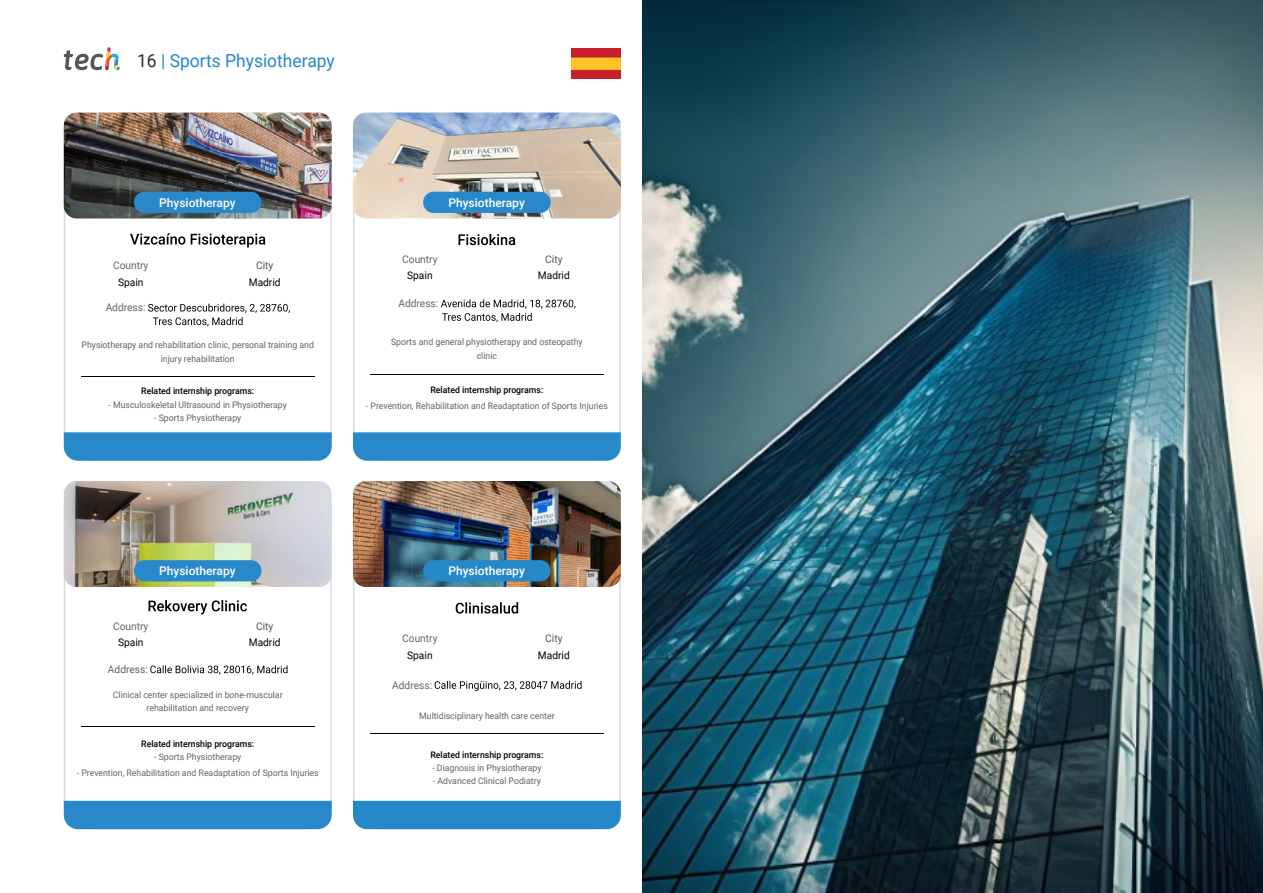
<style>
.page{position:relative;width:1263px;height:893px;background:#fff}
.page>*{position:absolute;margin:0;border:0;box-sizing:border-box;transform-origin:0 0}
.t1{font:18px "Roboto";color:#2488c9}
.t2{font:500 12px "Roboto";color:#fff}
.t3{font:10.5px "Roboto";color:#61646a}
.t4{font:10.5px "Roboto";color:#000}
.t5{font:10.5px "Roboto";color:#52555b}
.t6{font:9px/13.5px "Roboto";color:#61646a;text-align:center}
.t7{font:500 9px "Roboto";color:#000}
.s1{color:#312e20}
.s2{color:#2289cb}
</style>
<div class="page">
<img style="left:642px;top:0;width:621px;height:893px">
<svg style="left:64px;top:47px;width:56px;height:24px"></svg>
<img style="left:571px;top:49px;width:50px;height:30px">
<svg style="left:63px;top:112px;width:269px;height:337px"></svg>
<img style="left:64px;top:113px;width:268px;height:105px">
<div style="left:134px;top:192px;width:127px;height:21px;background:#2988c9;border-radius:11px"></div>
<svg style="left:64px;top:432px;width:268px;height:29px;background:#2f8bca"></svg>
<hr style="left:81px;top:376px;width:234px;height:1px;background:#000">
<svg style="left:130px;top:233px;width:135px;height:15px"></svg>
<svg style="left:148px;top:304px;width:142px;height:22px"></svg>
<svg style="left:352px;top:112px;width:269px;height:326px"></svg>
<img style="left:353px;top:113px;width:268px;height:105px">
<div style="left:423px;top:192px;width:128px;height:21px;background:#2988c9;border-radius:11px"></div>
<svg style="left:353px;top:432px;width:268px;height:29px;background:#2f8bca"></svg>
<hr style="left:370px;top:374px;width:234px;height:1px;background:#000">
<svg style="left:458px;top:234px;width:57px;height:11px"></svg>
<svg style="left:441px;top:299px;width:134px;height:23px"></svg>
<svg style="left:63px;top:502px;width:269px;height:328px"></svg>
<img style="left:64px;top:481px;width:268px;height:106px">
<div style="left:134px;top:560px;width:127px;height:21px;background:#2988c9;border-radius:11px"></div>
<div style="left:64px;top:801px;width:268px;height:28px;background:#2988c9"></div>
<hr style="left:81px;top:726px;width:234px;height:1px;background:#000">
<svg style="left:149px;top:600px;width:98px;height:14px"></svg>
<svg style="left:150px;top:665px;width:137px;height:10px"></svg>
<svg style="left:352px;top:512px;width:269px;height:318px"></svg>
<img style="left:353px;top:481px;width:268px;height:106px">
<div style="left:423px;top:560px;width:128px;height:21px;background:#2488c9;border-radius:11px"></div>
<div style="left:353px;top:801px;width:268px;height:28px;background:#2488c9"></div>
<hr style="left:370px;top:734px;width:234px;height:1px;background:#000">
<svg style="left:456px;top:602px;width:62px;height:12px"></svg>
<svg style="left:435px;top:681px;width:146px;height:10px"></svg>
<h1 class="t1" style="left:137px;top:48px;width:199px"><span class="s1">16</span> <span class="s2">|</span> Sports Physiotherapy</h1>
<h2 class="t2" style="left:159px;top:194px;width:78px">Physiotherapy</h2>
<p class="t3" style="left:113px;top:258px;width:37px">Country</p>
<p class="t4" style="left:118px;top:274px;width:27px">Spain</p>
<p class="t5" style="left:256px;top:258px;width:19px">City</p>
<p class="t4" style="left:249px;top:274px;width:33px">Madrid</p>
<p class="t3" style="left:106px;top:300px;width:41px">Address:</p>
<p class="t6" style="left:82px;top:338px;width:234px">Physiotherapy and rehabilitation clinic, personal training and injury rehabilitation</p>
<p class="t7" style="left:141px;top:385px;width:114px">Related internship programs:</p>
<p class="t6" style="left:109px;top:397px;width:180px">- Musculoskeletal Ultrasound in Physiotherapy</p>
<p class="t6" style="left:154px;top:411px;width:89px">- Sports Physiotherapy</p>
<h2 class="t2" style="left:448px;top:194px;width:78px">Physiotherapy</h2>
<p class="t3" style="left:402px;top:252px;width:37px">Country</p>
<p class="t4" style="left:407px;top:268px;width:27px">Spain</p>
<p class="t5" style="left:545px;top:252px;width:19px">City</p>
<p class="t4" style="left:538px;top:268px;width:33px">Madrid</p>
<p class="t3" style="left:398px;top:296px;width:41px">Address:</p>
<p class="t6" style="left:391px;top:335px;width:193px">Sports and general physiotherapy and osteopathy clinic</p>
<p class="t7" style="left:430px;top:383px;width:114px">Related internship programs:</p>
<p class="t6" style="left:366px;top:399px;width:243px">- Prevention, Rehabilitation and Readaptation of Sports Injuries</p>
<h2 class="t2" style="left:159px;top:563px;width:78px">Physiotherapy</h2>
<p class="t3" style="left:113px;top:619px;width:37px">Country</p>
<p class="t4" style="left:118px;top:635px;width:27px">Spain</p>
<p class="t5" style="left:256px;top:619px;width:19px">City</p>
<p class="t4" style="left:249px;top:635px;width:33px">Madrid</p>
<p class="t3" style="left:108px;top:662px;width:41px">Address:</p>
<p class="t6" style="left:113px;top:687px;width:171px">Clinical center specialized in bone-muscular rehabilitation and recovery</p>
<p class="t7" style="left:141px;top:737px;width:114px">Related internship programs:</p>
<p class="t6" style="left:154px;top:749px;width:89px">- Sports Physiotherapy</p>
<p class="t6" style="left:77px;top:766px;width:243px">- Prevention, Rehabilitation and Readaptation of Sports Injuries</p>
<h2 class="t2" style="left:448px;top:563px;width:78px">Physiotherapy</h2>
<p class="t3" style="left:402px;top:631px;width:37px">Country</p>
<p class="t4" style="left:407px;top:648px;width:27px">Spain</p>
<p class="t5" style="left:545px;top:631px;width:19px">City</p>
<p class="t4" style="left:538px;top:648px;width:33px">Madrid</p>
<p class="t3" style="left:392px;top:678px;width:41px">Address:</p>
<p class="t6" style="left:419px;top:708px;width:137px">Multidisciplinary health care center</p>
<p class="t7" style="left:430px;top:748px;width:114px">Related internship programs:</p>
<p class="t6" style="left:432px;top:761px;width:111px">- Diagnosis in Physiotherapy</p>
<p class="t6" style="left:433px;top:774px;width:109px">- Advanced Clinical Podiatry</p>
</div>
